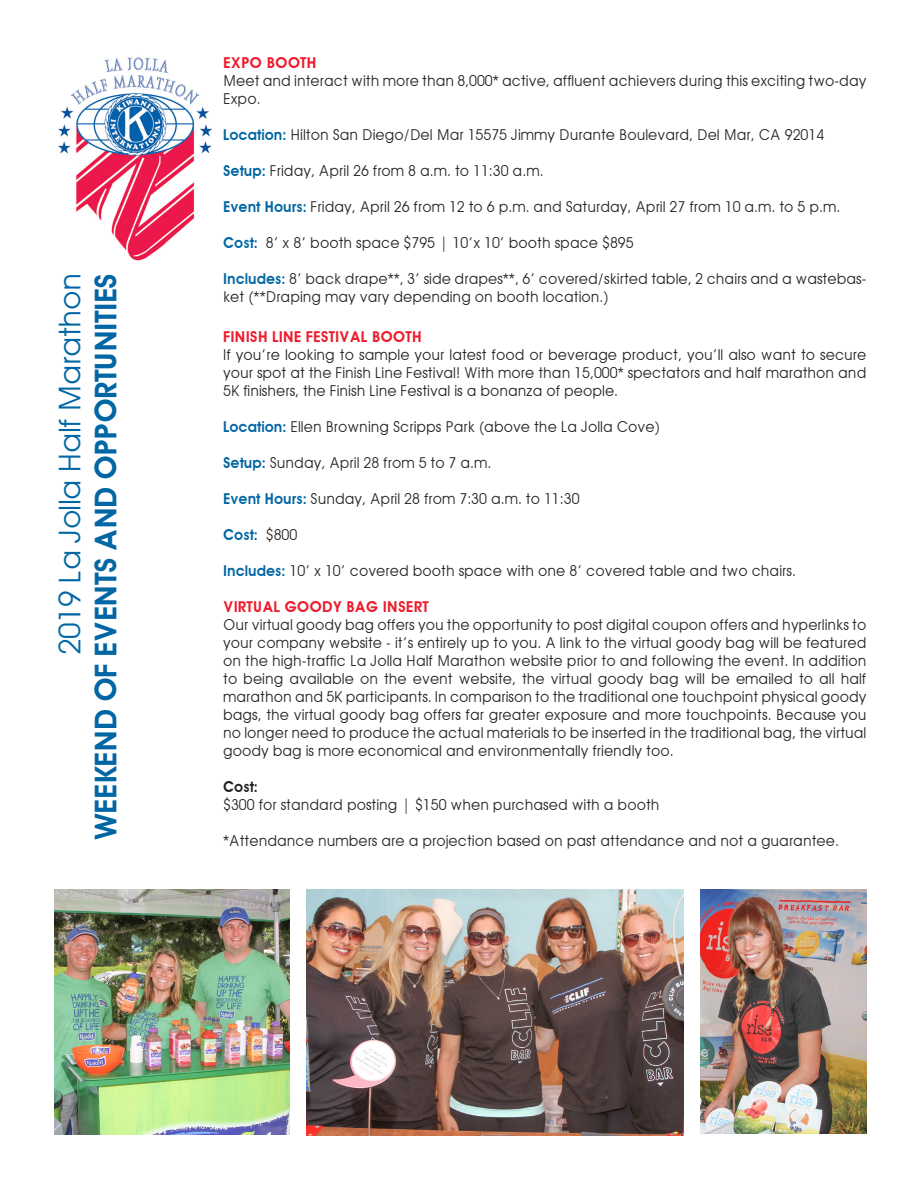
<style>
.page{position:relative;width:918px;height:1188px;background:#fff}
.page>*{position:absolute;margin:0;border:0;box-sizing:border-box;transform-origin:0 0}
.t1{font:600 30px "Avant Garde";letter-spacing:-.025em;color:#0066a4}
.t2{font:30px "Avant Garde";letter-spacing:-.025em;color:#0066a4}
.t3{font:15px/18px "Avant Garde";color:#231f20;scale:.95 1}
.t4{font:600 15px "Avant Garde";color:#ee1b2c}
.t5{font:600 15px "Avant Garde";color:#0066a4;scale:.95 1}
.t6{font:600 15px "Avant Garde";color:#231f20;scale:.95 1}
.s1{font-weight:600;color:#0066a4}
.s2{font-weight:400;color:#231f20}
</style>
<div class="page">
<img style="left:58px;top:57px;width:154px;height:204px">
<img style="left:54px;top:890px;width:235px;height:244px">
<img style="left:307px;top:890px;width:376px;height:245px">
<img style="left:700px;top:889px;width:166px;height:245px">
<p class="t2" style="left:52px;top:655px;width:383px;rotate:-90deg">2019 La Jolla Half Marathon</p>
<p class="t1" style="left:88px;top:840px;width:569px;rotate:-90deg">WEEKEND OF EVENTS AND OPPORTUNITIES</p>
<p class="t4" style="left:223px;top:54px;width:95px">EXPO BOOTH</p>
<p class="t3" style="left:223px;top:72px;width:679px">Meet and interact with more than 8,000* active, affluent achievers during this exciting two-day<br>Expo.</p>
<p class="t3" style="left:223px;top:126px;width:634px"><span class="s1">Location:</span> Hilton San Diego/Del Mar 15575 Jimmy Durante Boulevard, Del Mar, CA 92014</p>
<p class="t3" style="left:223px;top:162px;width:339px"><span class="s1">Setup:</span> Friday, April 26 from 8 a.m. to 11:30 a.m.</p>
<p class="t3" style="left:223px;top:198px;width:651px"><span class="s1">Event Hours:</span> Friday, April 26 from 12 to 6 p.m. and Saturday, April 27 from 10 a.m. to 5 p.m.</p>
<p class="t3" style="left:223px;top:234px;width:434px"><span class="s1">Cost:</span> 8’ x 8’ booth space $795 | 10’x 10’ booth space $895</p>
<p class="t3" style="left:223px;top:270px;width:679px"><span class="s1">Includes:</span> 8’ back drape**, 3’ side drapes**, 6’ covered/skirted table, 2 chairs and a wastebas&shy;ket (**Draping may vary depending on booth location.)</p>
<p class="t4" style="left:223px;top:328px;width:200px">FINISH LINE FESTIVAL BOOTH</p>
<p class="t3" style="left:223px;top:346px;width:679px;text-align:justify">If you’re looking to sample your latest food or beverage product, you’ll also want to secure your spot at the Finish Line Festival! With more than 15,000* spectators and half marathon and 5K finishers, the Finish Line Festival is a bonanza of people.</p>
<p class="t3" style="left:223px;top:418px;width:461px"><span class="s1">Location:</span> Ellen Browning Scripps Park (above the La Jolla Cove)</p>
<p class="t3" style="left:223px;top:454px;width:284px"><span class="s1">Setup:</span> Sunday, April 28 from 5 to 7 a.m.</p>
<p class="t3" style="left:223px;top:490px;width:377px"><span class="s1">Event Hours:</span> Sunday, April 28 from 7:30 a.m. to 11:30</p>
<p class="t5" style="left:223px;top:526px;width:80px">Cost: <span class="s2">$800</span></p>
<p class="t3" style="left:223px;top:562px;width:604px"><span class="s1">Includes:</span> 10’ x 10’ covered booth space with one 8’ covered table and two chairs.</p>
<p class="t4" style="left:223px;top:598px;width:207px">VIRTUAL GOODY BAG INSERT</p>
<p class="t3" style="left:223px;top:616px;width:679px;text-align:justify">Our virtual goody bag offers you the opportunity to post digital coupon offers and hyperlinks to your company website - it’s entirely up to you. A link to the virtual goody bag will be featured on the high-traffic La Jolla Half Marathon website prior to and following the event. In addition to being available on the event website, the virtual goody bag will be emailed to all half marathon and 5K participants. In comparison to the traditional one touchpoint physical goody bags, the virtual goody bag offers far greater exposure and more touchpoints. Because you no longer need to produce the actual materials to be inserted in the traditional bag, the virtual goody bag is more economical and environmentally friendly too.</p>
<p class="t6" style="left:223px;top:778px;width:38px">Cost:</p>
<p class="t3" style="left:223px;top:796px;width:461px">$300 for standard posting | $150 when purchased with a booth</p>
<p class="t3" style="left:223px;top:832px;width:650px">*Attendance numbers are a projection based on past attendance and not a guarantee.</p>
</div>
